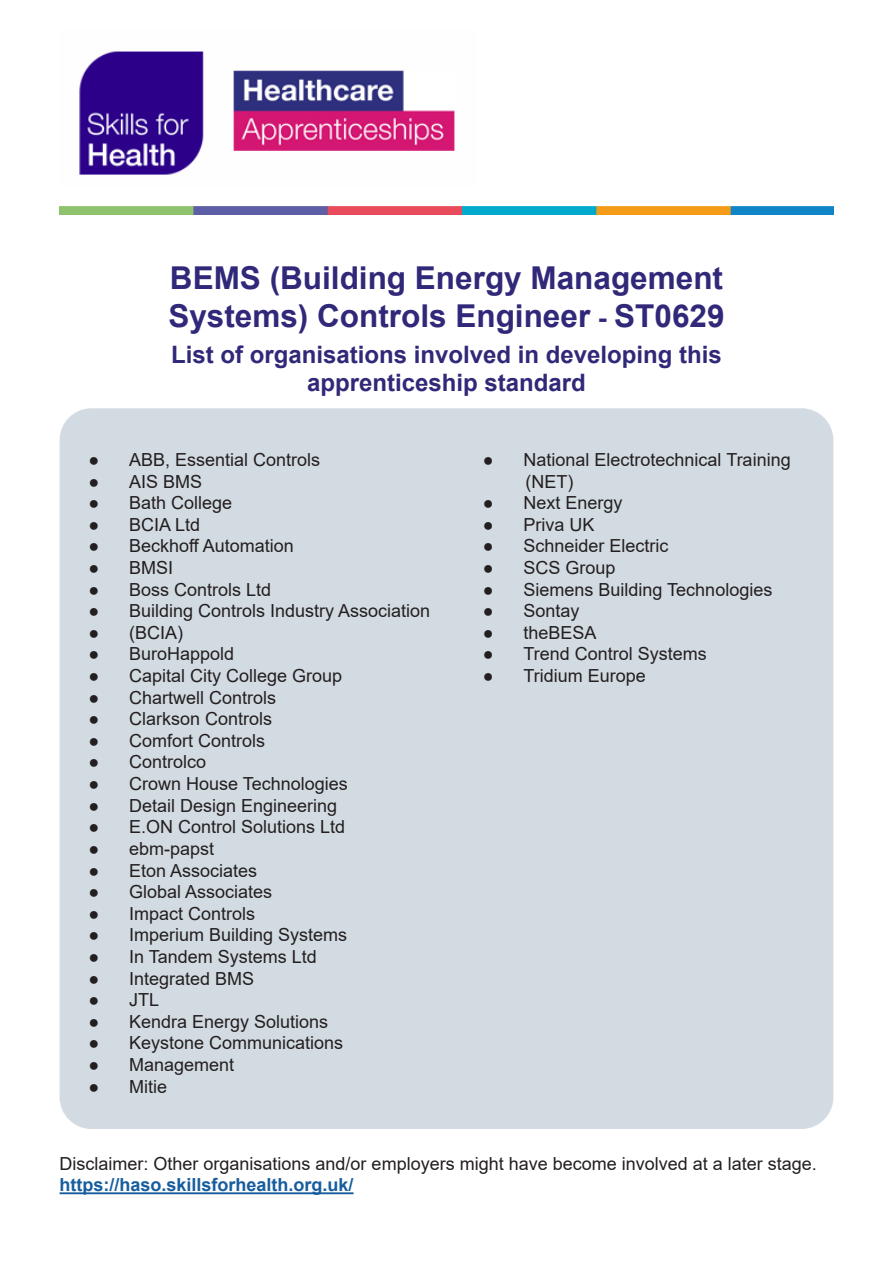
<style>
.page{position:relative;width:893px;height:1263px;background:#fff}
.page>*{position:absolute;margin:0;border:0;box-sizing:border-box;transform-origin:0 0}
.Heading_one{font:700 31.5px "Arial";color:#302878}
.Heading_two{font:700 24px/28.8px "Arial";color:#302878;text-align:center}
.Body_text{font:18px "Arial";color:#231f20}
.Heading_three_HASO{font:700 18px "Arial";color:#175d9e}
.Body_text_list{font:18px "Arial";color:#231f20}
.s1{font-size:27px}
.s2{font-weight:700}
</style>
<div class="page">
<img style="left:79px;top:51px;width:376px;height:124px">
<img style="left:60px;top:207px;width:773px;height:7px">
<div style="left:60px;top:409px;width:773px;height:719px;background:#d3dbe2;border-radius:31px"></div>
<hr style="left:60px;top:1192px;width:294px;height:2px;background:#175d9e">
<p class="Heading_one" style="left:170px;top:255px;width:555px">BEMS (Building Energy Management</p>
<p class="Heading_one" style="left:168px;top:293px;width:558px">Systems) Controls Engineer <span class="s1">-</span> ST0629</p>
<p class="Heading_two" style="left:171px;top:340px;width:552px">List of organisations involved in developing this apprenticeship standard</p>
<p class="Body_text" style="left:88px;top:447px;width:233px"><span class="s2">●</span> ABB, Essential Controls</p>
<p class="Body_text" style="left:88px;top:469px;width:115px"><span class="s2">●</span> AIS BMS</p>
<p class="Body_text" style="left:88px;top:490px;width:145px"><span class="s2">●</span> Bath College</p>
<p class="Body_text" style="left:88px;top:512px;width:113px"><span class="s2">●</span> BCIA Ltd</p>
<p class="Body_text" style="left:88px;top:534px;width:207px"><span class="s2">●</span> Beckhoff Automation</p>
<p class="Body_text" style="left:88px;top:555px;width:86px"><span class="s2">●</span> BMSI</p>
<p class="Body_text" style="left:88px;top:577px;width:184px"><span class="s2">●</span> Boss Controls Ltd</p>
<p class="Body_text" style="left:88px;top:598px;width:343px"><span class="s2">●</span> Building Controls Industry Association</p>
<p class="Body_text" style="left:88px;top:620px;width:96px"><span class="s2">●</span> (BCIA)</p>
<p class="Body_text" style="left:88px;top:642px;width:147px"><span class="s2">●</span> BuroHappold</p>
<p class="Body_text" style="left:88px;top:663px;width:255px"><span class="s2">●</span> Capital City College Group</p>
<p class="Body_text" style="left:88px;top:685px;width:189px"><span class="s2">●</span> Chartwell Controls</p>
<p class="Body_text" style="left:88px;top:706px;width:185px"><span class="s2">●</span> Clarkson Controls</p>
<p class="Body_text" style="left:88px;top:728px;width:178px"><span class="s2">●</span> Comfort Controls</p>
<p class="Body_text" style="left:88px;top:750px;width:119px"><span class="s2">●</span> Controlco</p>
<p class="Body_text" style="left:88px;top:771px;width:261px"><span class="s2">●</span> Crown House Technologies</p>
<p class="Body_text" style="left:88px;top:793px;width:250px"><span class="s2">●</span> Detail Design Engineering</p>
<p class="Body_text" style="left:88px;top:814px;width:258px"><span class="s2">●</span> E.ON Control Solutions Ltd</p>
<p class="Body_text" style="left:88px;top:836px;width:127px"><span class="s2">●</span> ebm-papst</p>
<p class="Body_text" style="left:88px;top:858px;width:170px"><span class="s2">●</span> Eton Associates</p>
<p class="Body_text" style="left:88px;top:879px;width:185px"><span class="s2">●</span> Global Associates</p>
<p class="Body_text" style="left:88px;top:901px;width:168px"><span class="s2">●</span> Impact Controls</p>
<p class="Body_text" style="left:88px;top:922px;width:260px"><span class="s2">●</span> Imperium Building Systems</p>
<p class="Body_text" style="left:88px;top:944px;width:230px"><span class="s2">●</span> In Tandem Systems Ltd</p>
<p class="Body_text" style="left:88px;top:966px;width:167px"><span class="s2">●</span> Integrated BMS</p>
<p class="Body_text" style="left:88px;top:987px;width:72px"><span class="s2">●</span> JTL</p>
<p class="Body_text" style="left:88px;top:1009px;width:241px"><span class="s2">●</span> Kendra Energy Solutions</p>
<p class="Body_text" style="left:88px;top:1030px;width:256px"><span class="s2">●</span> Keystone Communications</p>
<p class="Body_text" style="left:88px;top:1052px;width:147px"><span class="s2">●</span> Management</p>
<p class="Body_text" style="left:88px;top:1074px;width:80px"><span class="s2">●</span> Mitie</p>
<p class="Body_text" style="left:483px;top:447px;width:309px"><span class="s2">●</span> National Electrotechnical Training</p>
<p class="Body_text_list" style="left:526px;top:469px;width:49px">(NET)</p>
<p class="Body_text" style="left:483px;top:490px;width:141px"><span class="s2">●</span> Next Energy</p>
<p class="Body_text" style="left:483px;top:512px;width:113px"><span class="s2">●</span> Priva UK</p>
<p class="Body_text" style="left:483px;top:534px;width:187px"><span class="s2">●</span> Schneider Electric</p>
<p class="Body_text" style="left:483px;top:555px;width:134px"><span class="s2">●</span> SCS Group</p>
<p class="Body_text" style="left:483px;top:577px;width:291px"><span class="s2">●</span> Siemens Building Technologies</p>
<p class="Body_text" style="left:483px;top:598px;width:98px"><span class="s2">●</span> Sontay</p>
<p class="Body_text" style="left:483px;top:620px;width:115px"><span class="s2">●</span> theBESA</p>
<p class="Body_text" style="left:483px;top:642px;width:226px"><span class="s2">●</span> Trend Control Systems</p>
<p class="Body_text" style="left:483px;top:663px;width:164px"><span class="s2">●</span> Tridium Europe</p>
<p class="Body_text" style="left:60px;top:1151px;width:759px">Disclaimer: Other organisations and/or employers might have become involved at a later stage.</p>
<p class="Heading_three_HASO" style="left:60px;top:1172px;width:296px">https://haso.skillsforhealth.org.uk/</p>
</div>
